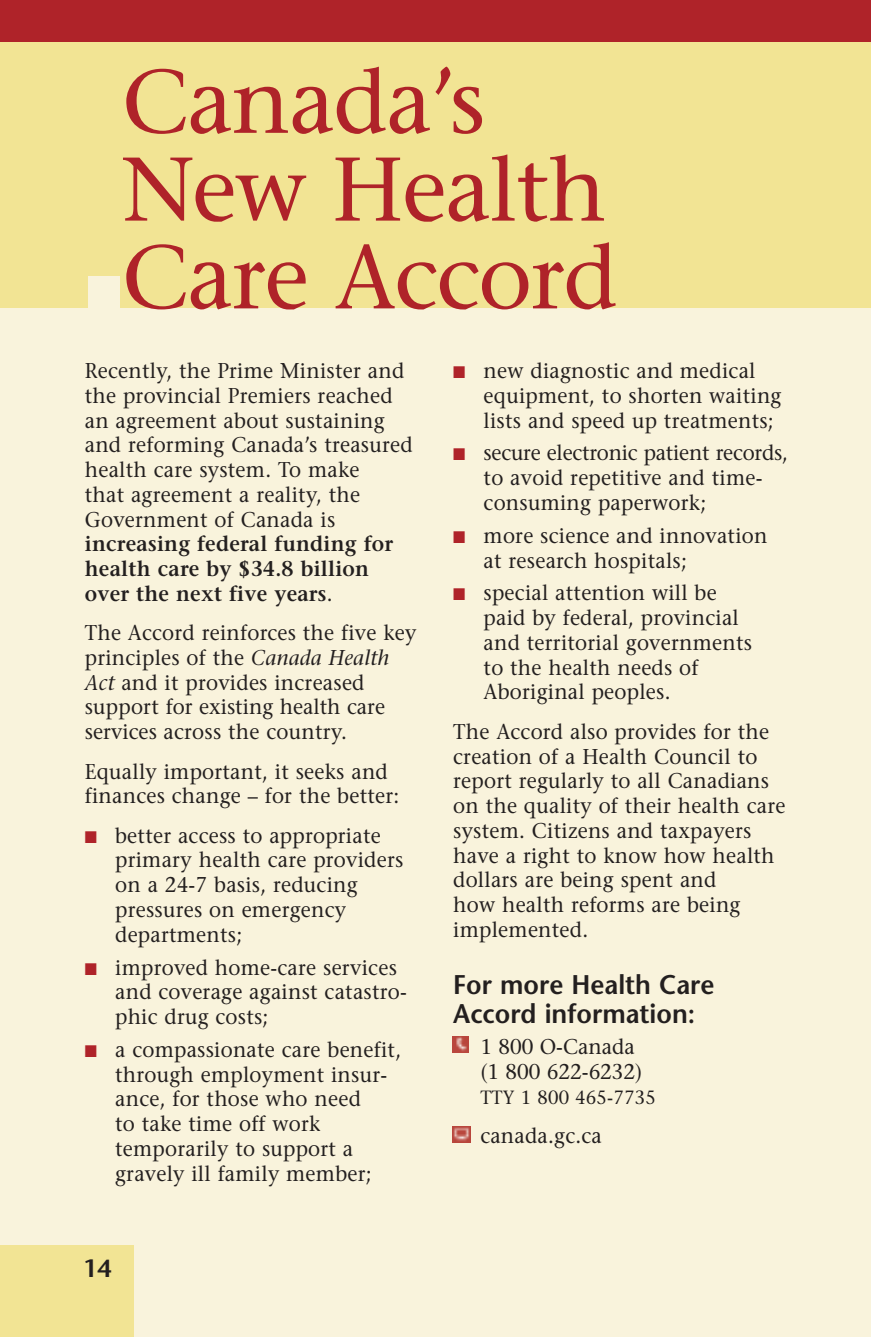
<style>
.page{position:relative;width:871px;height:1337px;background:#fff}
.page>*{position:absolute;margin:0;border:0;box-sizing:border-box;transform-origin:0 0}
.t1{font:90px/87.8px "Stone Serif";letter-spacing:-.015em;color:#af2329}
.t2{font:600 27px/29.2px "Stone Sans";color:#231f1f;scale:.95 1}
.t3{font:600 24.75px "Stone Sans";color:#231f1f}
.t4{font:21.38px/24.8px "Stone Serif";letter-spacing:.01em;color:#231f1f;scale:.95 1}
.t5{font:600 21.38px/24.8px "Stone Serif";letter-spacing:.01em;color:#231f1f;scale:.95 1}
.t6{font:19.12px "Stone Serif";letter-spacing:.01em;color:#231f1f;scale:.95 1}
.s1{font-weight:400}
.s2{font-style:italic}
.s3{color:#af2329}
</style>
<div class="page">
<div style="left:0;top:1px;width:871px;height:1335px;background:#f9f3dc"></div>
<div style="left:0;top:1245px;width:133px;height:91px;background:#f2e494"></div>
<div style="left:0;top:8px;width:871px;height:300px;background:#f2e494"></div>
<div style="left:0;top:0;width:871px;height:42px;background:#af2329"></div>
<img style="left:452px;top:1037px;width:16px;height:15px">
<img style="left:452px;top:1126px;width:18px;height:16px">
<div style="left:88px;top:277px;width:31px;height:39px;background:#f9f3dc"></div>
<h1 class="t1" style="left:122px;top:67px;width:497px">Canada’s<br>New Health<br>Care Accord</h1>
<p class="t4" style="left:85px;top:360px;width:347px">Recently, the Prime Minister and the provincial Premiers reached an agreement about sustaining and reforming Canada’s treasured health care system. To make<br>that agreement a reality, the<br>Government of Canada is</p>
<p class="t5" style="left:85px;top:534px;width:326px">increasing federal funding for health care by $34.8 billion over the next five years<span class="s1">.</span></p>
<p class="t4" style="left:85px;top:622px;width:350px">The Accord reinforces the five key principles of the <span class="s2">Canada Health<br>Act</span> and it provides increased support for existing health care services across the country.</p>
<p class="t4" style="left:85px;top:761px;width:333px">Equally important, it seeks and finances change – for the better:</p>
<p class="t4" style="left:115px;top:825px;width:305px;text-indent:-30px"><span class="s3">■</span> better access to appropriate primary health care providers on a 24-7 basis, reducing pressures on emergency departments;</p>
<p class="t4" style="left:115px;top:957px;width:308px;text-indent:-30px"><span class="s3">■</span> improved home-care services and coverage against catastro&shy;phic drug costs;</p>
<p class="t4" style="left:115px;top:1039px;width:303px;text-indent:-30px"><span class="s3">■</span> a compassionate care benefit, through employment insur&shy;ance, for those who need<br>to take time off work temporarily to support a gravely ill family member;</p>
<p class="t3" style="left:83px;top:1258px;width:30px">14</p>
<p class="t4" style="left:483px;top:360px;width:315px;text-indent:-30px"><span class="s3">■</span> new diagnostic and medical equipment, to shorten waiting lists and speed up treatments;</p>
<p class="t4" style="left:483px;top:443px;width:322px;text-indent:-30px"><span class="s3">■</span> secure electronic patient records, to avoid repetitive and time&shy;consuming paperwork;</p>
<p class="t4" style="left:483px;top:525px;width:300px;text-indent:-30px"><span class="s3">■</span> more science and innovation at research hospitals;</p>
<p class="t4" style="left:483px;top:583px;width:284px;text-indent:-30px"><span class="s3">■</span> special attention will be paid by federal, provincial and territorial governments to the health needs of<br>Aboriginal peoples.</p>
<p class="t4" style="left:453px;top:721px;width:351px">The Accord also provides for the creation of a Health Council to report regularly to all Canadians on the quality of their health care system. Citizens and taxpayers have a right to know how health dollars are being spent and<br>how health reforms are being implemented.</p>
<p class="t2" style="left:453px;top:972px;width:277px">For more Health Care<br>Accord information:</p>
<p class="t4" style="left:480px;top:1036px;width:172px">1 800 O-Canada (1 800 622-6232)</p>
<p class="t6" style="left:480px;top:1089px;width:186px">TTY 1 800 465-7735</p>
<p class="t4" style="left:480px;top:1125px;width:130px">canada.gc.ca</p>
</div>
